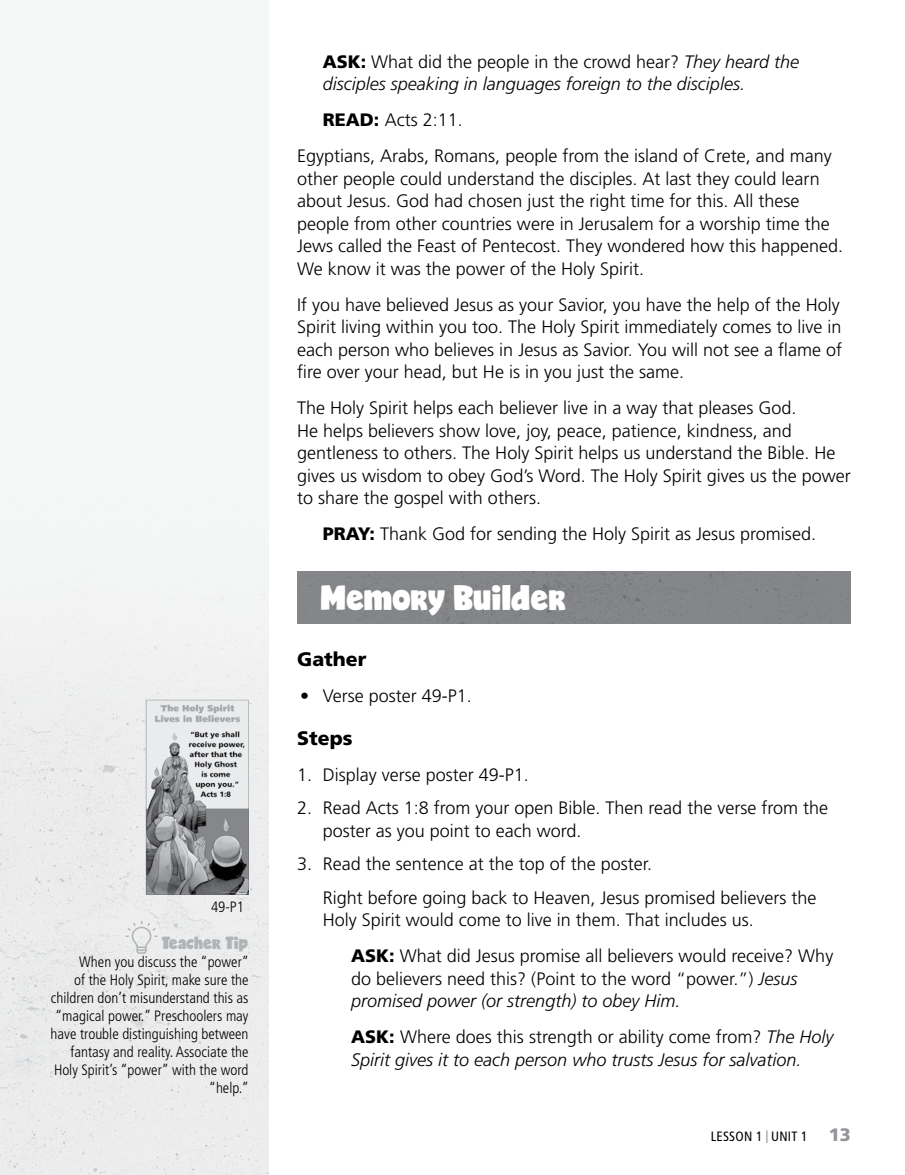
<style>
.page{position:relative;width:905px;height:1175px;background:#fff}
.page>*{position:absolute;margin:0;border:0;box-sizing:border-box;transform-origin:0 0}
.t1{font:33px "Candy";color:#fff}
.t2{font:900 19.5px "Frutiger LT Std";color:#000}
.t3{font:300 18px/22.5px "Frutiger LT Std";color:#000}
.t4{font:italic 300 18px/22.5px "Frutiger LT Std";color:#000}
.t5{font:16.5px "Candy";color:#b1b4b6}
.t6{font:300 condensed 15px/18px "Frutiger LT Std";color:#000;text-align:right}
.t7{font:condensed 13.5px "Frutiger LT Std";letter-spacing:.02em;color:#000}
.s1{font-weight:900;font-style:normal}
.s2{font-style:normal}
.s3{font-weight:900}
.s4{font-style:italic}
.s5{font-size:18px}
.s6{font-weight:900;font-stretch:normal;font-size:18px;color:#939598}
</style>
<div class="page">
<img style="left:0;top:497px;width:269px;height:677px">
<div style="left:297px;top:571px;width:553px;height:52px;background:#848688"></div>
<svg style="left:146px;top:700px;width:102px;height:194px;background:#a7a8aa"></svg>
<svg style="left:126px;top:921px;width:32px;height:32px"></svg>
<p class="t6" style="left:211px;top:897px;width:34px">49-P1</p>
<p class="t5" style="left:162px;top:935px;width:88px">Teacher Tip</p>
<p class="t6" style="left:51px;top:953px;width:200px">When you discuss the “power”<br>of the Holy Spirit, make sure the children don’t misunderstand this as “magical power.” Preschoolers may have trouble distinguishing between fantasy and reality. Associate the<br>Holy Spirit’s “power” with the word “help.”</p>
<p class="t4" style="left:323px;top:50px;width:478px"><span class="s1">ASK:</span> <span class="s2">What did the people in the crowd hear?</span> They heard the disciples speaking in languages foreign to the disciples.</p>
<p class="t3" style="left:297px;top:102px;width:536px;line-height:36px;text-indent:26px"><span class="s3">READ:</span> Acts 2:11.<br>Egyptians, Arabs, Romans, people from the island of Crete, and many</p>
<p class="t3" style="left:297px;top:167px;width:547px">other people could understand the disciples. At last they could learn about Jesus. God had chosen just the right time for this. All these people from other countries were in Jerusalem for a worship time the Jews called the Feast of Pentecost. They wondered how this happened.<br>We know it was the power of the Holy Spirit.</p>
<p class="t3" style="left:297px;top:293px;width:546px">If you have believed Jesus as your Savior, you have the help of the Holy Spirit living within you too. The Holy Spirit immediately comes to live in each person who believes in Jesus as Savior. You will not see a flame of fire over your head, but He is in you just the same.</p>
<p class="t3" style="left:297px;top:397px;width:555px">The Holy Spirit helps each believer live in a way that pleases God.<br>He helps believers show love, joy, peace, patience, kindness, and gentleness to others. The Holy Spirit helps us understand the Bible. He gives us wisdom to obey God’s Word. The Holy Spirit gives us the power to share the gospel with others.</p>
<p class="t3" style="left:323px;top:523px;width:495px"><span class="s3">PRAY:</span> Thank God for sending the Holy Spirit as Jesus promised.</p>
<h1 class="t1" style="left:321px;top:582px;width:247px">Memory Builder</h1>
<p class="t2" style="left:297px;top:647px;width:71px">Gather</p>
<p class="t3" style="left:300px;top:685px;width:173px">• Verse poster 49-P1.</p>
<p class="t2" style="left:297px;top:726px;width:57px">Steps</p>
<p class="t3" style="left:297px;top:764px;width:233px">1. Display verse poster 49-P1.</p>
<p class="t3" style="left:323px;top:797px;width:507px;text-indent:-26px">2. Read Acts 1:8 from your open Bible. Then read the verse from the poster as you point to each word.</p>
<p class="t3" style="left:323px;top:847px;width:495px;line-height:33.3px;text-indent:-26px">3. Read the sentence at the top of the poster.<br>Right before going back to Heaven, Jesus promised believers the</p>
<p class="t3" style="left:351px;top:902px;width:483px;line-height:36px;text-indent:-28px">Holy Spirit would come to live in them. That includes us.<br><span class="s3">ASK:</span> What did Jesus promise all believers would receive? Why</p>
<p class="t3" style="left:351px;top:967px;width:448px">do believers need this? (Point to the word “power.”) <span class="s4">Jesus promised power (or strength) to obey Him.</span></p>
<p class="t4" style="left:351px;top:1025px;width:484px"><span class="s1">ASK:</span> <span class="s2">Where does this strength or ability come from?</span> The Holy<br>Spirit gives it to each person who trusts Jesus for salvation.</p>
<p class="t7" style="left:710px;top:1128px;width:142px">LESSON 1 <span class="s5">I</span> UNIT 1 <span class="s6">13</span></p>
</div>
